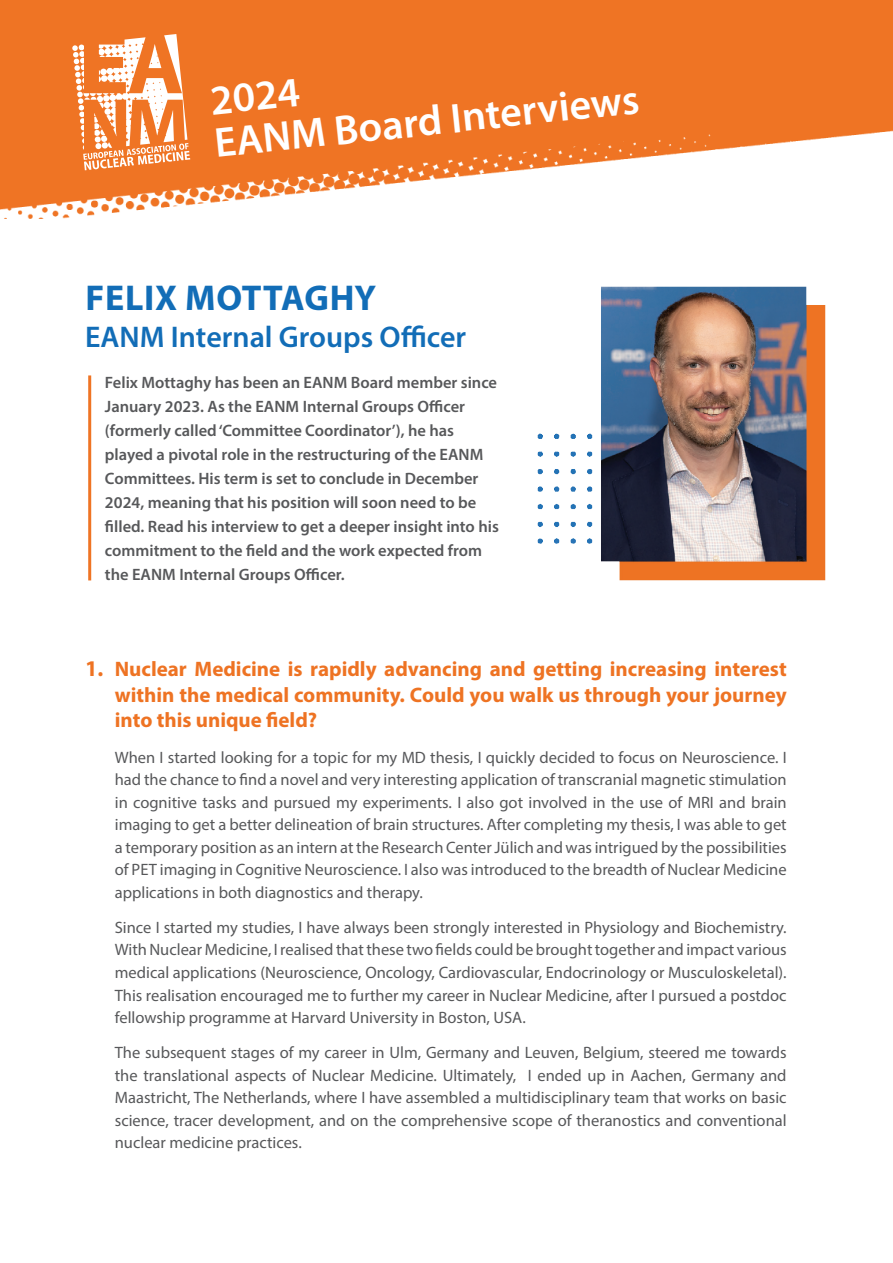
<style>
.page{position:relative;width:893px;height:1263px;background:#fff}
.page>*{position:absolute;margin:0;border:0;box-sizing:border-box;transform-origin:0 0}
.t1{font:600 42px/42.8px "Myriad Pro";color:#fff}
.t2{font:700 36px "Myriad Pro";letter-spacing:.02em;color:#126db7}
.t3{font:600 30px "Myriad Pro";color:#126db7}
.t4{font:700 21px/25.5px "Myriad Pro";color:#ee7323;text-align:justify}
.t5{font:16.5px/22.5px "Myriad Pro";color:#57585a;text-align:justify}
.t6{font:600 16.5px/24px "Myriad Pro";color:#57585a}
.s1{font-size:22.5px}
</style>
<div class="page">
<img style="left:0;top:0;width:893px;height:219px">
<svg style="left:72px;top:34px;width:118px;height:136px"></svg>
<img style="left:537px;top:286px;width:289px;height:295px">
<hr style="left:88px;top:375px;width:3px;height:205px;background:#ef7424">
<h1 class="t1" style="left:208px;top:78px;width:428px;rotate:-6deg">2024<br>EANM Board Interviews</h1>
<h2 class="t2" style="left:85px;top:275px;width:292px">FELIX MOTTAGHY</h2>
<h3 class="t3" style="left:85px;top:318px;width:383px">EANM Internal Groups Officer</h3>
<p class="t6" style="left:105px;top:370px;width:395px">Felix Mottaghy has been an EANM Board member since January 2023. As the EANM Internal Groups Officer (formerly called ‘Committee Coordinator’), he has played a pivotal role in the restructuring of the EANM Committees. His term is set to conclude in December 2024, meaning that his position will soon need to be filled. Read his interview to get a deeper insight into his commitment to the field and the work expected from the EANM Internal Groups Officer.</p>
<p class="t4" style="left:115px;top:656px;width:673px;text-indent:-30px"><span class="s1">1.</span> Nuclear Medicine is rapidly advancing and getting increasing interest within the medical community. Could you walk us through your journey into this unique field?</p>
<p class="t5" style="left:115px;top:746px;width:673px">When I started looking for a topic for my MD thesis, I quickly decided to focus on Neuroscience. I had the chance to find a novel and very interesting application of transcranial magnetic stimulation in cognitive tasks and pursued my experiments. I also got involved in the use of MRI and brain imaging to get a better delineation of brain structures. After completing my thesis, I was able to get a temporary position as an intern at the Research Center Jülich and was intrigued by the possibilities of PET imaging in Cognitive Neuroscience. I also was introduced to the breadth of Nuclear Medicine applications in both diagnostics and therapy.</p>
<p class="t5" style="left:115px;top:916px;width:673px">Since I started my studies, I have always been strongly interested in Physiology and Biochemistry.<br>With Nuclear Medicine, I realised that these two fields could be brought together and impact various medical applications (Neuroscience, Oncology, Cardiovascular, Endocrinology or Musculoskeletal).<br>This realisation encouraged me to further my career in Nuclear Medicine, after I pursued a postdoc fellowship programme at Harvard University in Boston, USA.</p>
<p class="t5" style="left:115px;top:1041px;width:673px">The subsequent stages of my career in Ulm, Germany and Leuven, Belgium, steered me towards the translational aspects of Nuclear Medicine. Ultimately, I ended up in Aachen, Germany and Maastricht, The Netherlands, where I have assembled a multidisciplinary team that works on basic science, tracer development, and on the comprehensive scope of theranostics and conventional nuclear medicine practices.</p>
</div>
